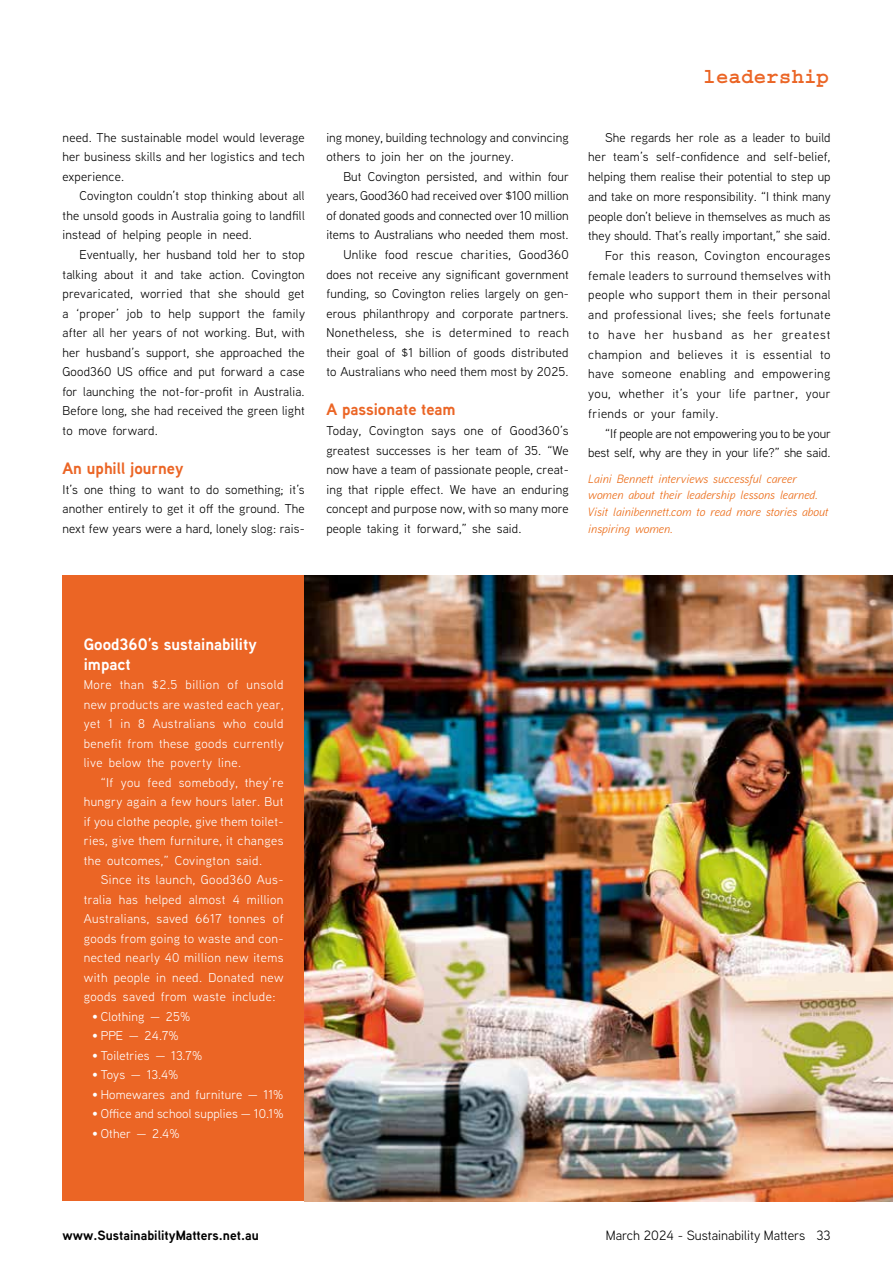
<style>
.page{position:relative;width:893px;height:1263px;background:#fff}
.page>*{position:absolute;margin:0;border:0;box-sizing:border-box;transform-origin:0 0}
.t1{font:700 21px "Courier Std";color:#eb6525}
.t2{font:700 16.5px "Aaux Next";color:#eb6525}
.t3{font:700 16.5px/19.5px "Aaux Next";color:#fff}
.t4{font:13.5px "Aaux Next";color:#000}
.t5{font:700 13.5px "Aaux Next";color:#000}
.t6{font:12.75px/19.5px "Aaux Next";letter-spacing:.015em;color:#000;text-align:justify}
.t7{font:12.75px/19.5px "Aaux Next";letter-spacing:.035em;color:#fff;text-align:justify}
.t8{font:12.75px "Aaux Next";letter-spacing:.035em;color:#000}
.t9{font:12.75px "Aaux Next";letter-spacing:-.005em;color:#000}
.t10{font:12.75px "Aaux Next";letter-spacing:.015em;color:#fff}
.t11{font:12.75px "Aaux Next";letter-spacing:.01em;color:#fff}
.t12{font:12.75px "Aaux Next";letter-spacing:.075em;color:#000}
.t13{font:italic 12px/16.8px "Aaux Next";letter-spacing:.015em;color:#eb6812}
</style>
<div class="page">
<div style="left:63px;top:575px;width:242px;height:626px;background:#eb6525"></div>
<img style="left:305px;top:575px;width:588px;height:626px">
<p class="t6" style="left:63px;top:127px;width:244px">need. The sustainable model would leverage her business skills and her logistics and tech experience.</p>
<p class="t6" style="left:63px;top:186px;width:244px;text-indent:17px">Covington couldn’t stop thinking about all the unsold goods in Australia going to landfill instead of helping people in need.</p>
<p class="t6" style="left:63px;top:244px;width:244px;text-indent:17px">Eventually, her husband told her to stop talking about it and take action. Covington prevaricated, worried that she should get a ‘proper’ job to help support the family after all her years of not working. But, with her husband’s support, she approached the Good360 US office and put forward a case for launching the not-for-profit in Australia.<br>Before long, she had received the green light to move forward.</p>
<p class="t2" style="left:63px;top:457px;width:123px">An uphill journey</p>
<p class="t6" style="left:63px;top:479px;width:244px">It’s one thing to want to do something; it’s another entirely to get it off the ground. The next few years were a hard, lonely slog: rais-</p>
<p class="t6" style="left:326px;top:127px;width:244px">ing money, building technology and convincing others to join her on the journey.</p>
<p class="t6" style="left:326px;top:166px;width:244px;text-align:right">But Covington persisted, and within four years, Good360 had received over $100 million of donated goods and connected over 10 million items to Australians who needed them most.<br>Unlike food rescue charities, Good360 does not receive any significant government funding, so Covington relies largely on gen&shy;erous philanthropy and corporate partners.<br>Nonetheless, she is determined to reach their goal of $1 billion of goods distributed to Australians who need them most by 2025.</p>
<p class="t2" style="left:326px;top:398px;width:131px">A passionate team</p>
<p class="t6" style="left:326px;top:420px;width:244px">Today, Covington says one of Good360’s greatest successes is her team of 35. “We now have a team of passionate people, creat&shy;ing that ripple effect. We have an enduring concept and purpose now, with so many more people taking it forward,” she said.</p>
<h1 class="t1" style="left:703px;top:65px;width:127px">leadership</h1>
<p class="t6" style="left:605px;top:127px;width:227px">She regards her role as a leader to build</p>
<p class="t6" style="left:588px;top:147px;width:244px">her team’s self-confidence and self-belief,</p>
<p class="t6" style="left:588px;top:166px;width:244px">helping them realise their potential to step up</p>
<p class="t6" style="left:588px;top:186px;width:244px">and take on more responsibility. “I think many</p>
<p class="t6" style="left:588px;top:206px;width:244px">people don’t believe in themselves as much as</p>
<p class="t6" style="left:588px;top:226px;width:244px">they should. That’s really important,” she said.</p>
<p class="t8" style="left:605px;top:247px;width:227px">For this reason, Covington encourages</p>
<p class="t8" style="left:588px;top:267px;width:244px">female leaders to surround themselves with</p>
<p class="t8" style="left:588px;top:286px;width:244px">people who support them in their personal</p>
<p class="t8" style="left:588px;top:306px;width:244px">and professional lives; she feels fortunate</p>
<p class="t12" style="left:588px;top:326px;width:244px">to have her husband as her greatest</p>
<p class="t8" style="left:588px;top:346px;width:244px">champion and believes it is essential to</p>
<p class="t8" style="left:588px;top:365px;width:244px">have someone enabling and empowering</p>
<p class="t8" style="left:588px;top:385px;width:244px">you, whether it’s your life partner, your</p>
<p class="t8" style="left:588px;top:405px;width:132px">friends or your family.</p>
<p class="t9" style="left:605px;top:425px;width:227px">“If people are not empowering you to be your</p>
<p class="t9" style="left:588px;top:444px;width:244px">best self, why are they in your life?” she said.</p>
<p class="t13" style="left:588px;top:470px;width:242px">Laini Bennett interviews successful career women about their leadership lessons learned.<br>Visit lainibennett.com to read more stories about inspiring women.</p>
<p class="t3" style="left:84px;top:634px;width:175px">Good360’s sustainability impact</p>
<p class="t7" style="left:84px;top:675px;width:201px">More than $2.5 billion of unsold new products are wasted each year, yet 1 in 8 Australians who could benefit from these goods currently live below the poverty line.</p>
<p class="t7" style="left:84px;top:772px;width:201px;text-indent:17px">“If you feed somebody, they’re hungry again a few hours later. But if you clothe people, give them toilet&shy;ries, give them furniture, it changes the outcomes,” Covington said.</p>
<p class="t7" style="left:84px;top:870px;width:201px;text-indent:17px">Since its launch, Good360 Aus&shy;tralia has helped almost 4 million Australians, saved 6617 tonnes of goods from going to waste and con&shy;nected nearly 40 million new items with people in need. Donated new goods saved from waste include:</p>
<p class="t10" style="left:92px;top:1008px;width:100px">• Clothing — 25%</p>
<p class="t7" style="left:92px;top:1026px;width:88px">• PPE — 24.7%</p>
<p class="t10" style="left:92px;top:1047px;width:112px">• Toiletries — 13.7%</p>
<p class="t7" style="left:92px;top:1065px;width:88px">• Toys — 13.4%</p>
<p class="t10" style="left:92px;top:1086px;width:193px">• Homewares and furniture — 11%</p>
<p class="t11" style="left:92px;top:1105px;width:193px">• Office and school supplies — 10.1%</p>
<p class="t7" style="left:92px;top:1123px;width:89px">• Other — 2.4%</p>
<p class="t5" style="left:63px;top:1225px;width:198px">www.SustainabilityMatters.net.au</p>
<p class="t4" style="left:606px;top:1226px;width:226px">March 2024 - Sustainability Matters 33</p>
</div>
